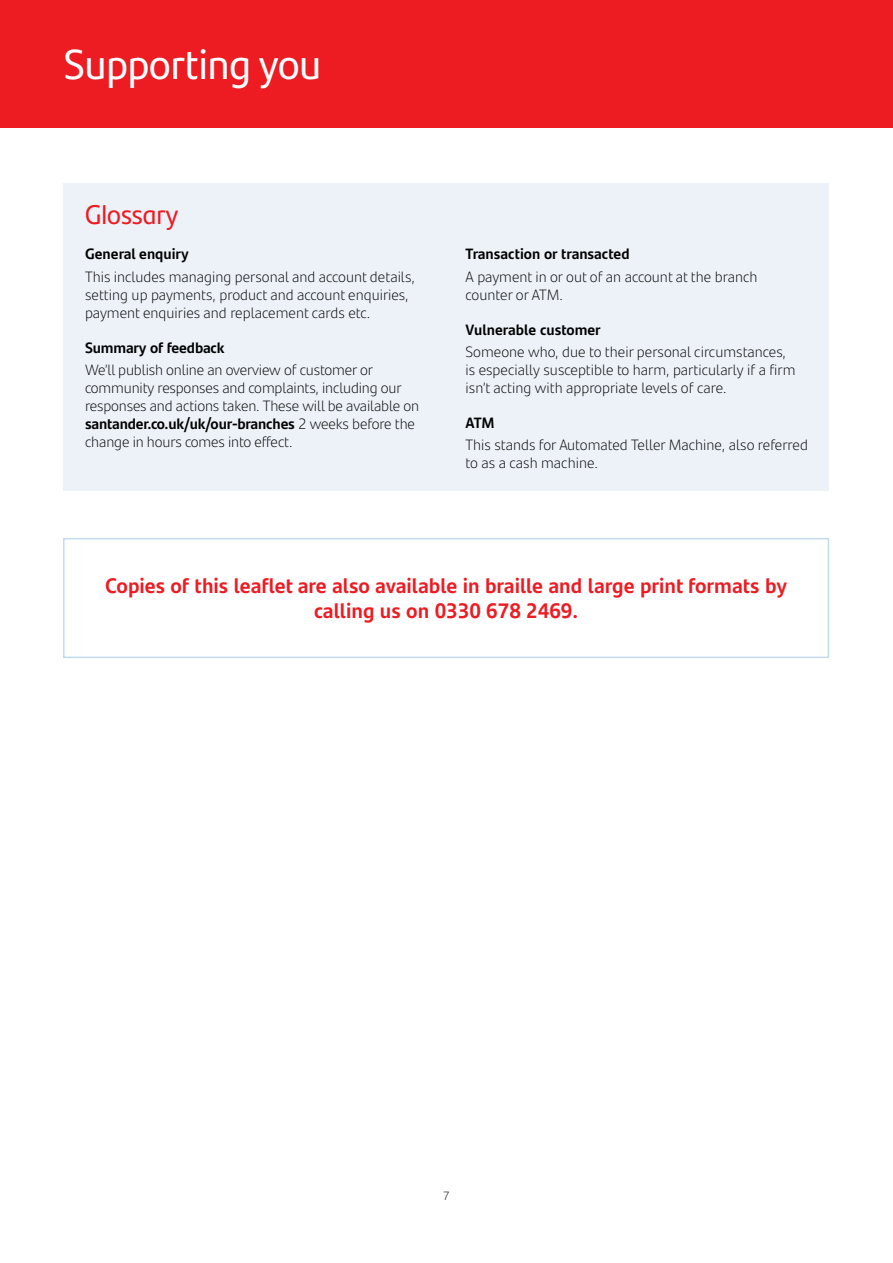
<style>
.page{position:relative;width:893px;height:1263px;background:#fff}
.page>*{position:absolute;margin:0;border:0;box-sizing:border-box;transform-origin:0 0}
.t1{font:42px "Santander Headline";color:#fff}
._11pt_Body_Copy{font:27px "Santander Headline";color:#ed1c23}
._11pt_Body_Copy-2{font:700 21px/25.2px "Santander Text";color:#ed1c23;text-align:center}
._11pt_Body_Copy-3{font:300 15px/18px "Santander Text";color:#000}
._11pt_Body_Copy-4{font:700 15px "Santander Text";color:#000}
.t2{font:300 12px "Santander Text";color:#000}
.s1{font-weight:700}
</style>
<div class="page">
<div style="left:64px;top:183px;width:765px;height:307px;background:#ecf2f8"></div>
<div style="left:0;top:0;width:893px;height:128px;background:#ed1c23"></div>
<div style="left:63px;top:538px;width:766px;height:120px;border:2px solid #c2dced"></div>
<p class="t1" style="left:64px;top:32px;width:259px">Supporting you</p>
<p class="_11pt_Body_Copy" style="left:85px;top:194px;width:95px">Glossary</p>
<p class="_11pt_Body_Copy-4" style="left:85px;top:242px;width:105px">General enquiry</p>
<p class="_11pt_Body_Copy-3" style="left:85px;top:267px;width:331px">This includes managing personal and account details, setting up payments, product and account enquiries, payment enquiries and replacement cards etc.</p>
<p class="_11pt_Body_Copy-4" style="left:85px;top:336px;width:141px">Summary of feedback</p>
<p class="_11pt_Body_Copy-3" style="left:85px;top:360px;width:336px">We’ll publish online an overview of customer or community responses and complaints, including our responses and actions taken. These will be available on <span class="s1">santander.co.uk/uk/our-branches</span> 2 weeks before the change in hours comes into effect.</p>
<p class="_11pt_Body_Copy-4" style="left:466px;top:242px;width:165px">Transaction or transacted</p>
<p class="_11pt_Body_Copy-3" style="left:466px;top:267px;width:293px">A payment in or out of an account at the branch counter or ATM.</p>
<p class="_11pt_Body_Copy-4" style="left:466px;top:318px;width:137px">Vulnerable customer</p>
<p class="_11pt_Body_Copy-3" style="left:466px;top:342px;width:331px">Someone who, due to their personal circumstances, is especially susceptible to harm, particularly if a firm isn’t acting with appropriate levels of care.</p>
<p class="_11pt_Body_Copy-4" style="left:466px;top:411px;width:31px">ATM</p>
<p class="_11pt_Body_Copy-3" style="left:466px;top:435px;width:344px">This stands for Automated Teller Machine, also referred to as a cash machine.</p>
<p class="_11pt_Body_Copy-2" style="left:105px;top:572px;width:683px">Copies of this leaflet are also available in braille and large print formats by calling us on 0330 678 2469.</p>
<p class="t2" style="left:443px;top:1186px;width:8px">7</p>
</div>
